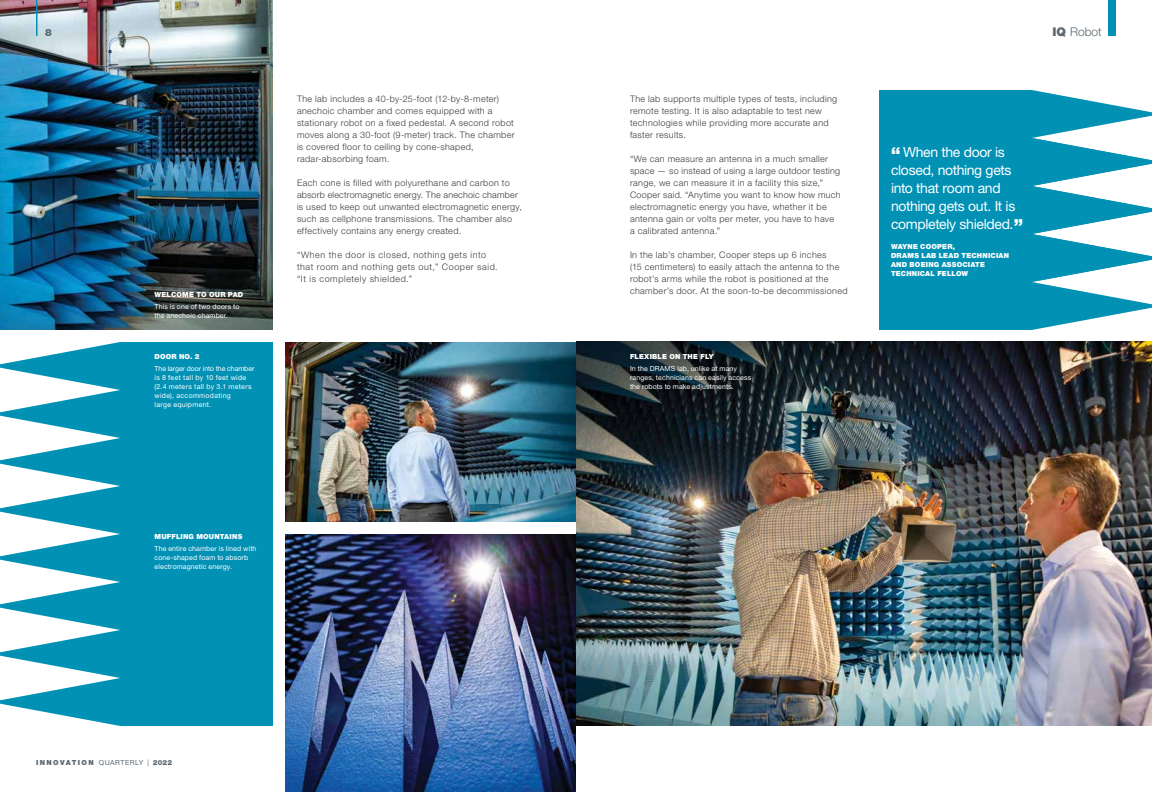
<style>
.page{position:relative;width:1152px;height:792px;background:#fff}
.page>*{position:absolute;margin:0;border:0;box-sizing:border-box;transform-origin:0 0}
.t1{font:14px/18px "Helvetica Neue LT Std";letter-spacing:-.025em;color:#fff}
.t2{font:300 12px "Helvetica Neue LT Std";letter-spacing:-.005em;color:#5c6971}
.t3{font:900 10px "Helvetica Neue LT Std";color:#5c6971}
.t4{font:300 9px/12px "Helvetica Neue LT Std";letter-spacing:.04em;color:#393a39}
.t5{font:300 9px/12px "Helvetica Neue LT Std";letter-spacing:.06em;color:#393a39}
.t6{font:7px/9px "Helvetica Neue LT Std";letter-spacing:.02em;color:#fff}
.t7{font:900 7px/9px "Helvetica Neue LT Std";letter-spacing:.03em;color:#fff}
.t8{font:7px/9px "Helvetica Neue LT Std";letter-spacing:.04em;color:#fff}
.t9{font:900 7px "Helvetica Neue LT Std";letter-spacing:.185em;color:#5c6971}
.s1{font-weight:900}
.s2{font-weight:400}
.s3{font-weight:900;font-size:18px}
</style>
<div class="page">
<img style="left:0;top:0;width:273px;height:330px">
<img style="left:576px;top:342px;width:576px;height:384px">
<img style="left:285px;top:342px;width:291px;height:180px">
<img style="left:285px;top:534px;width:291px;height:258px">
<svg style="left:0;top:342px;width:273px;height:192px;fill:#0091b5"></svg>
<svg style="left:0;top:534px;width:273px;height:192px;fill:#0091b5"></svg>
<div style="left:1109px;top:0;width:7px;height:36px;background:#0091b5"></div>
<hr style="left:36px;top:0;width:2px;height:35px;background:#0091b5">
<svg style="left:879px;top:90px;width:273px;height:48px;fill:#0091b5"></svg>
<svg style="left:879px;top:138px;width:273px;height:192px;fill:#0091b5"></svg>
<p class="t3" style="left:45px;top:26px;width:8px">8</p>
<h2 class="t2" style="left:1052px;top:24px;width:51px"><span class="s1">IQ</span> Robot</h2>
<p class="t7" style="left:154px;top:290px;width:90px">WELCOME TO OUR PAD</p>
<p class="t6" style="left:154px;top:302px;width:86px">This is one of two doors to the anechoic chamber.</p>
<p class="t7" style="left:154px;top:352px;width:47px">DOOR NO. 2</p>
<p class="t8" style="left:154px;top:364px;width:102px">The larger door into the chamber is 8 feet tall by 10 feet wide (2.4 meters tall by 3.1 meters wide), accommodating<br>large equipment.</p>
<p class="t4" style="left:297px;top:93px;width:219px">The lab includes a 40-by-25-foot (12-by-8-meter) anechoic chamber and comes equipped with a stationary robot on a fixed pedestal. A second robot moves along a 30-foot (9-meter) track. The chamber is covered floor to ceiling by cone-shaped, radar-absorbing foam.</p>
<p class="t4" style="left:297px;top:177px;width:226px">Each cone is filled with polyurethane and carbon to absorb electromagnetic energy. The anechoic chamber is used to keep out unwanted electromagnetic energy, such as cellphone transmissions. The chamber also effectively contains any energy created.</p>
<p class="t5" style="left:297px;top:249px;width:202px">“When the door is closed, nothing gets into that room and nothing gets out,” Cooper said. “It is completely shielded.”</p>
<p class="t7" style="left:154px;top:532px;width:89px">MUFFLING MOUNTAINS</p>
<p class="t6" style="left:154px;top:544px;width:104px">The entire chamber is lined with cone-shaped foam to absorb electromagnetic energy.</p>
<p class="t9" style="left:36px;top:758px;width:138px">INNOVATION <span class="s2">QUARTERLY |</span> 2022</p>
<p class="t4" style="left:630px;top:93px;width:209px">The lab supports multiple types of tests, including remote testing. It is also adaptable to test new technologies while providing more accurate and faster results.</p>
<p class="t4" style="left:630px;top:153px;width:212px">“We can measure an antenna in a much smaller space — so instead of using a large outdoor testing range, we can measure it in a facility this size,” Cooper said. “Anytime you want to know how much electromagnetic energy you have, whether it be antenna gain or volts per meter, you have to have a calibrated antenna.”</p>
<p class="t4" style="left:630px;top:249px;width:219px">In the lab’s chamber, Cooper steps up 6 inches<br>(15 centimeters) to easily attach the antenna to the robot’s arms while the robot is positioned at the chamber’s door. At the soon-to-be decommissioned</p>
<p class="t7" style="left:630px;top:352px;width:85px">FLEXIBLE ON THE FLY</p>
<p class="t6" style="left:630px;top:364px;width:123px">In the DRAMS lab, unlike at many ranges, technicians can easily access the robots to make adjustments.</p>
<h1 class="t1" style="left:891px;top:143px;width:134px"><span class="s3">“</span> When the door is closed, nothing gets into that room and nothing gets out. It is completely shielded.<span class="s3">”</span></h1>
<p class="t7" style="left:891px;top:242px;width:120px">WAYNE COOPER,<br>DRAMS LAB LEAD TECHNICIAN<br>AND BOEING ASSOCIATE<br>TECHNICAL FELLOW</p>
</div>
